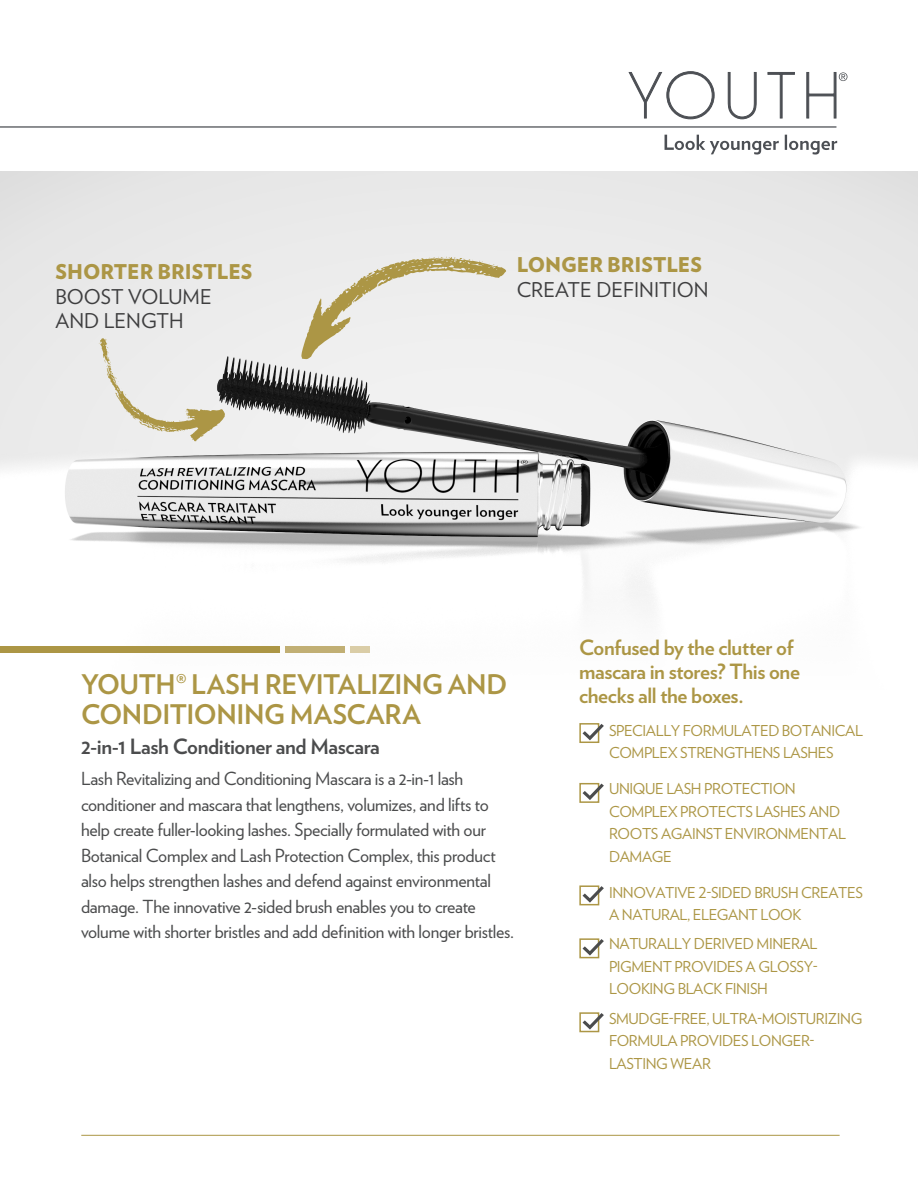
<style>
.page{position:relative;width:918px;height:1188px;background:#fff}
.page>*{position:absolute;margin:0;border:0;box-sizing:border-box;transform-origin:0 0}
.H2-Product_Sheet{font:700 27px/30px "Verlag";letter-spacing:-.015em;color:#ac9645}
.H2-Product_Sheet-2{font:700 21px/24px "Verlag";letter-spacing:-.02em;color:#ac9645}
.H2-Product_Sheet-3{font:700 21px "Verlag";letter-spacing:-.015em;color:#4b4c4d}
.t1{font:20.4px/24.5px "Verlag";color:#3e3e3f}
.t2{font:900 20.4px "Verlag";color:#ac9645}
.Body-Product_Sheet{font:18px/25.5px "Verlag";letter-spacing:-.015em;color:#4b4c4d}
.Gold_Tag{font:15px/22.5px "Verlag";letter-spacing:-.025em;color:#ac9645}
</style>
<div class="page">
<img style="left:0;top:172px;width:918px;height:481px">
<svg style="left:301px;top:257px;width:205px;height:103px"></svg>
<svg style="left:99px;top:338px;width:126px;height:103px;background:#e2e0d6"></svg>
<svg style="left:628px;top:71px;width:87px;height:49px"></svg>
<svg style="left:727px;top:72px;width:30px;height:48px"></svg>
<svg style="left:767px;top:72px;width:28px;height:47px"></svg>
<svg style="left:806px;top:72px;width:42px;height:47px"></svg>
<svg style="left:665px;top:135px;width:114px;height:20px"></svg>
<svg style="left:785px;top:135px;width:52px;height:20px"></svg>
<hr style="left:0;top:126px;width:836px;height:2px;background:#4c4f54">
<div style="left:350px;top:646px;width:19px;height:7px;background:#dacda7"></div>
<div style="left:285px;top:646px;width:60px;height:7px;background:#c1af74"></div>
<div style="left:0;top:646px;width:279px;height:7px;background:#ac9645"></div>
<hr style="left:81px;top:1135px;width:759px;height:1px;background:#ac9645">
<div style="left:579px;top:723px;width:20px;height:20px;border:2px solid #ac9645"></div>
<div style="left:579px;top:783px;width:20px;height:20px;border:2px solid #ac9645"></div>
<div style="left:579px;top:885px;width:20px;height:20px;border:2px solid #ac9645"></div>
<div style="left:579px;top:938px;width:20px;height:20px;border:2px solid #ac9645"></div>
<div style="left:579px;top:1012px;width:20px;height:20px;border:2px solid #ac9645"></div>
<svg style="left:583px;top:724px;width:21px;height:16px"></svg>
<svg style="left:583px;top:784px;width:21px;height:16px"></svg>
<svg style="left:583px;top:886px;width:21px;height:17px"></svg>
<svg style="left:583px;top:939px;width:21px;height:17px"></svg>
<svg style="left:583px;top:1013px;width:21px;height:17px"></svg>
<p class="t2" style="left:56px;top:255px;width:198px">SHORTER BRISTLES</p>
<p class="t1" style="left:56px;top:283px;width:158px">BOOST VOLUME<br>AND LENGTH</p>
<p class="t2" style="left:517px;top:248px;width:187px">LONGER BRISTLES</p>
<p class="t1" style="left:517px;top:276px;width:193px">CREATE DEFINITION</p>
<p class="H2-Product_Sheet" style="left:81px;top:668px;width:428px">YOUTH® LASH REVITALIZING AND<br>CONDITIONING MASCARA</p>
<p class="H2-Product_Sheet-3" style="left:81px;top:730px;width:300px">2-in-1 Lash Conditioner and Mascara</p>
<p class="Body-Product_Sheet" style="left:81px;top:765px;width:435px">Lash Revitalizing and Conditioning Mascara is a 2-in-1 lash conditioner and mascara that lengthens, volumizes, and lifts to help create fuller-looking lashes. Specially formulated with our Botanical Complex and Lash Protection Complex, this product also helps strengthen lashes and defend against environmental damage. The innovative 2-sided brush enables you to create volume with shorter bristles and add definition with longer bristles.</p>
<p class="H2-Product_Sheet-2" style="left:579px;top:634px;width:223px">Confused by the clutter of mascara in stores? This one checks all the boxes.</p>
<p class="Gold_Tag" style="left:609px;top:718px;width:255px">SPECIALLY FORMULATED BOTANICAL<br>COMPLEX STRENGTHENS LASHES</p>
<p class="Gold_Tag" style="left:609px;top:777px;width:238px">UNIQUE LASH PROTECTION<br>COMPLEX PROTECTS LASHES AND<br>ROOTS AGAINST ENVIRONMENTAL<br>DAMAGE</p>
<p class="Gold_Tag" style="left:609px;top:880px;width:255px">INNOVATIVE 2-SIDED BRUSH CREATES<br>A NATURAL, ELEGANT LOOK</p>
<p class="Gold_Tag" style="left:609px;top:932px;width:211px;text-align:justify">NATURALLY DERIVED MINERAL PIGMENT PROVIDES A GLOSSY-LOOKING BLACK FINISH</p>
<p class="Gold_Tag" style="left:609px;top:1006px;width:255px">SMUDGE-FREE, ULTRA-MOISTURIZING<br>FORMULA PROVIDES LONGER-<br>LASTING WEAR</p>
</div>
